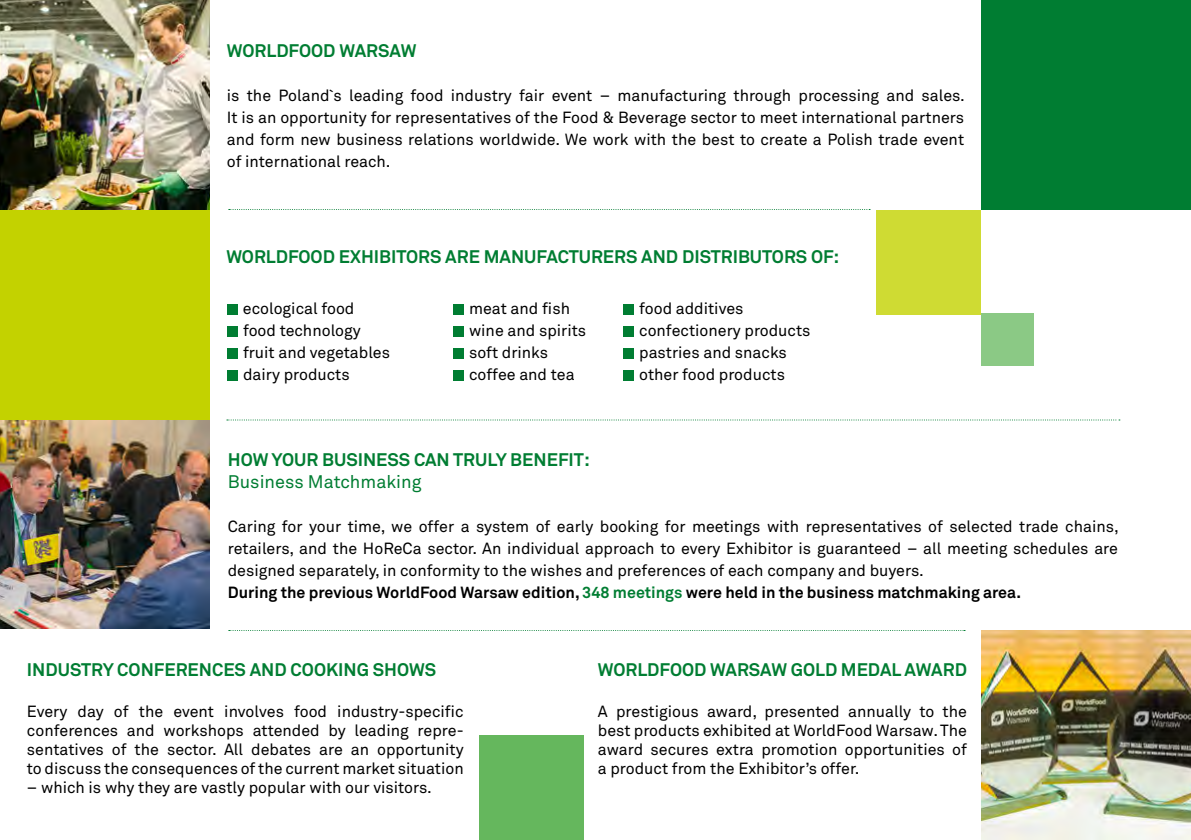
<style>
.page{position:relative;width:1191px;height:840px;background:#fff}
.page>*{position:absolute;margin:0;border:0;box-sizing:border-box;transform-origin:0 0}
.t1{font:700 18px "Akkurat Pro";color:#007d32}
.t2{font:18px "Akkurat Pro";color:#007d32}
.t3{font:16px/22px "Akkurat Pro";color:#000}
.s1{font-weight:700}
.s2{font-weight:700;color:#007d32}
</style>
<div class="page">
<img style="left:0;top:0;width:210px;height:210px">
<img style="left:0;top:420px;width:210px;height:208px">
<img style="left:981px;top:630px;width:210px;height:209px">
<div style="left:0;top:210px;width:210px;height:210px;background:#c3d200"></div>
<svg style="left:229px;top:209px;width:641px;height:1px"></svg>
<svg style="left:227px;top:419px;width:893px;height:1px"></svg>
<div style="left:981px;top:0;width:210px;height:210px;background:#007d32"></div>
<div style="left:876px;top:210px;width:105px;height:105px;background:#cfdb33"></div>
<div style="left:981px;top:313px;width:53px;height:53px;background:#8bc985"></div>
<div style="left:479px;top:734px;width:105px;height:105px;background:#65b75d"></div>
<div style="left:228px;top:304px;width:10px;height:10px;background:#007d32"></div>
<div style="left:228px;top:326px;width:10px;height:10px;background:#007d32"></div>
<div style="left:228px;top:348px;width:10px;height:10px;background:#007d32"></div>
<div style="left:228px;top:370px;width:10px;height:10px;background:#007d32"></div>
<div style="left:453px;top:304px;width:11px;height:10px;background:#007d32"></div>
<div style="left:453px;top:326px;width:11px;height:10px;background:#007d32"></div>
<div style="left:453px;top:348px;width:11px;height:10px;background:#007d32"></div>
<div style="left:453px;top:370px;width:11px;height:10px;background:#007d32"></div>
<div style="left:623px;top:304px;width:11px;height:10px;background:#007d32"></div>
<div style="left:623px;top:326px;width:11px;height:10px;background:#007d32"></div>
<div style="left:623px;top:348px;width:11px;height:10px;background:#007d32"></div>
<div style="left:623px;top:370px;width:11px;height:10px;background:#007d32"></div>
<p class="t1" style="left:227px;top:39px;width:191px">WORLDFOOD WARSAW</p>
<p class="t3" style="left:227px;top:85px;width:739px;text-align:justify">is the Poland`s leading food industry fair event – manufacturing through processing and sales.<br>It is an opportunity for representatives of the Food &amp; Beverage sector to meet international partners and form new business relations worldwide. We work with the best to create a Polish trade event of international reach.</p>
<p class="t1" style="left:226px;top:245px;width:614px">WORLDFOOD EXHIBITORS ARE MANUFACTURERS AND DISTRIBUTORS OF:</p>
<p class="t3" style="left:243px;top:298px;width:149px">ecological food food technology fruit and vegetables dairy products</p>
<p class="t3" style="left:469px;top:298px;width:119px">meat and fish wine and spirits soft drinks coffee and tea</p>
<p class="t3" style="left:639px;top:298px;width:173px">food additives confectionery products pastries and snacks other food products</p>
<p class="t1" style="left:228px;top:448px;width:363px">HOW YOUR BUSINESS CAN TRULY BENEFIT:</p>
<p class="t2" style="left:228px;top:471px;width:195px">Business Matchmaking</p>
<p class="t3" style="left:228px;top:515px;width:892px">Caring for your time, we offer a system of early booking for meetings with representatives of selected trade chains, retailers, and the HoReCa sector. An individual approach to every Exhibitor is guaranteed – all meeting schedules are designed separately, in conformity to the wishes and preferences of each company and buyers.<br><span class="s1">During the previous WorldFood Warsaw edition,</span> <span class="s2">348 meetings</span> <span class="s1">were held in the business matchmaking area.</span></p>
<p class="t1" style="left:27px;top:657px;width:411px">INDUSTRY CONFERENCES AND COOKING SHOWS</p>
<p class="t3" style="left:27px;top:701px;width:438px;line-height:19.2px;text-align:justify">Every day of the event involves food industry-specific conferences and workshops attended by leading repre&shy;sentatives of the sector. All debates are an opportunity to discuss the consequences of the current market situation</p>
<p class="t3" style="left:27px;top:776px;width:406px">– which is why they are vastly popular with our visitors.</p>
<p class="t1" style="left:598px;top:657px;width:371px">WORLDFOOD WARSAW GOLD MEDAL AWARD</p>
<p class="t3" style="left:598px;top:701px;width:371px;line-height:19.2px;text-align:justify">A prestigious award, presented annually to the best products exhibited at WorldFood Warsaw. The award secures extra promotion opportunities of a product from the Exhibitor’s offer.</p>
</div>
